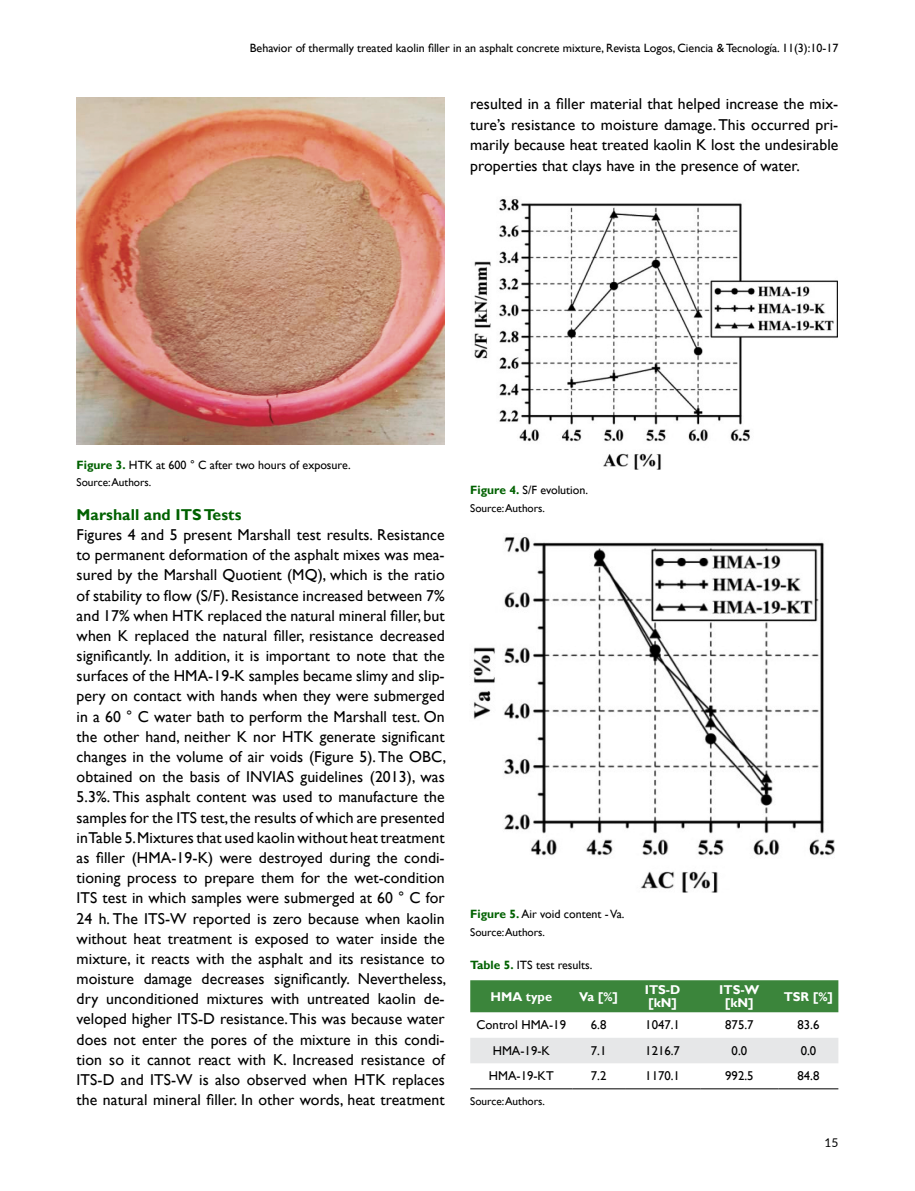
<style>
.page{position:relative;width:915px;height:1191px;background:#fff}
.page>*{position:absolute;margin:0;border:0;box-sizing:border-box;transform-origin:0 0}
.Cuerpo_general{font:15.75px/20.2px "Gill Sans";letter-spacing:.005em;color:#000;text-align:justify}
.Subtitulo_2{font:700 15.75px "Gill Sans";letter-spacing:.005em;color:#006100}
.Cuerpo{font:12.75px "Gill Sans";color:#000}
.Encabezado{font:700 12.75px/13.5px "Gill Sans";color:#fff}
.Título_figura{font:12px "Gill Sans";color:#000}
.t1{font:12px "Lato";color:#000}
.Fuente{font:11.25px "Gill Sans";color:#000}
.s1{font-weight:700;color:#006100}
</style>
<div class="page">
<img style="left:77px;top:98px;width:367px;height:346px">
<img style="left:474px;top:199px;width:362px;height:270px">
<img style="left:473px;top:537px;width:361px;height:356px">
<div style="left:470px;top:980px;width:368px;height:32px;background:#3b853b"></div>
<div style="left:470px;top:1038px;width:368px;height:25px;background:#e6e7e8"></div>
<hr style="left:470px;top:1088px;width:102px;height:1px;background:#000">
<hr style="left:572px;top:1088px;width:52px;height:1px;background:#000">
<hr style="left:624px;top:1088px;width:76px;height:1px;background:#000">
<hr style="left:700px;top:1088px;width:78px;height:1px;background:#000">
<hr style="left:778px;top:1088px;width:60px;height:1px;background:#000">
<p class="Título_figura" style="left:250px;top:41px;width:590px">Behavior of thermally treated kaolin filler in an asphalt concrete mixture, Revista Logos, Ciencia &amp; Tecnología. 11(3):10-17</p>
<p class="Cuerpo_general" style="left:470px;top:93px;width:369px;line-height:20.9px">resulted in a filler material that helped increase the mix&shy;ture’s resistance to moisture damage. This occurred pri&shy;marily because heat treated kaolin K lost the undesirable properties that clays have in the presence of water.</p>
<p class="Título_figura" style="left:77px;top:458px;width:275px"><span class="s1">Figure 3.</span> HTK at 600 ° C after two hours of exposure.</p>
<p class="Fuente" style="left:77px;top:475px;width:76px">Source: Authors.</p>
<p class="Subtitulo_2" style="left:77px;top:505px;width:166px">Marshall and ITS Tests</p>
<p class="Cuerpo_general" style="left:77px;top:525px;width:371px">Figures 4 and 5 present Marshall test results. Resistance to permanent deformation of the asphalt mixes was mea&shy;sured by the Marshall Quotient (MQ), which is the ratio of stability to flow (S/F). Resistance increased between 7% and 17% when HTK replaced the natural mineral filler, but when K replaced the natural filler, resistance decreased significantly. In addition, it is important to note that the surfaces of the HMA-19-K samples became slimy and slip&shy;pery on contact with hands when they were submerged in a 60 ° C water bath to perform the Marshall test. On the other hand, neither K nor HTK generate significant changes in the volume of air voids (Figure 5). The OBC, obtained on the basis of INVIAS guidelines (2013), was 5.3%. This asphalt content was used to manufacture the samples for the ITS test, the results of which are presented in Table 5. Mixtures that used kaolin without heat treatment as filler (HMA-19-K) were destroyed during the condi&shy;tioning process to prepare them for the wet-condition ITS test in which samples were submerged at 60 ° C for 24 h. The ITS-W reported is zero because when kaolin without heat treatment is exposed to water inside the mixture, it reacts with the asphalt and its resistance to moisture damage decreases significantly. Nevertheless, dry unconditioned mixtures with untreated kaolin de&shy;veloped higher ITS-D resistance. This was because water does not enter the pores of the mixture in this condi&shy;tion so it cannot react with K. Increased resistance of ITS-D and ITS-W is also observed when HTK replaces the natural mineral filler. In other words, heat treatment</p>
<p class="Título_figura" style="left:470px;top:483px;width:119px"><span class="s1">Figure 4.</span> S/F evolution.</p>
<p class="Fuente" style="left:470px;top:501px;width:76px">Source: Authors.</p>
<p class="Título_figura" style="left:470px;top:907px;width:156px"><span class="s1">Figure 5.</span> Air void content - Va.</p>
<p class="Fuente" style="left:470px;top:925px;width:76px">Source: Authors.</p>
<p class="Título_figura" style="left:470px;top:958px;width:124px"><span class="s1">Table 5.</span> ITS test results.</p>
<p class="Encabezado" style="left:490px;top:990px;width:63px">HMA type</p>
<p class="Encabezado" style="left:579px;top:990px;width:41px">Va [%]</p>
<p class="Encabezado" style="left:644px;top:983px;width:37px">ITS-D [kN]</p>
<p class="Encabezado" style="left:719px;top:983px;width:42px;text-align:center">ITS-W [kN]</p>
<p class="Encabezado" style="left:783px;top:990px;width:51px">TSR [%]</p>
<p class="Cuerpo" style="left:476px;top:1017px;width:91px">Control HMA-19</p>
<p class="Cuerpo" style="left:590px;top:1017px;width:17px">6.8</p>
<p class="Cuerpo" style="left:645px;top:1017px;width:36px">1047.1</p>
<p class="Cuerpo" style="left:725px;top:1017px;width:30px">875.7</p>
<p class="Cuerpo" style="left:797px;top:1017px;width:23px">83.6</p>
<p class="Cuerpo" style="left:492px;top:1043px;width:59px">HMA-19-K</p>
<p class="Cuerpo" style="left:590px;top:1043px;width:17px">7.1</p>
<p class="Cuerpo" style="left:645px;top:1043px;width:36px">1216.7</p>
<p class="Cuerpo" style="left:731px;top:1043px;width:17px">0.0</p>
<p class="Cuerpo" style="left:800px;top:1043px;width:17px">0.0</p>
<p class="Cuerpo" style="left:488px;top:1068px;width:66px">HMA-19-KT</p>
<p class="Cuerpo" style="left:590px;top:1068px;width:17px">7.2</p>
<p class="Cuerpo" style="left:645px;top:1068px;width:36px">1170.1</p>
<p class="Cuerpo" style="left:725px;top:1068px;width:30px">992.5</p>
<p class="Cuerpo" style="left:797px;top:1068px;width:23px">84.8</p>
<p class="Fuente" style="left:470px;top:1094px;width:76px">Source: Authors.</p>
<p class="t1" style="left:824px;top:1134px;width:15px">15</p>
</div>
